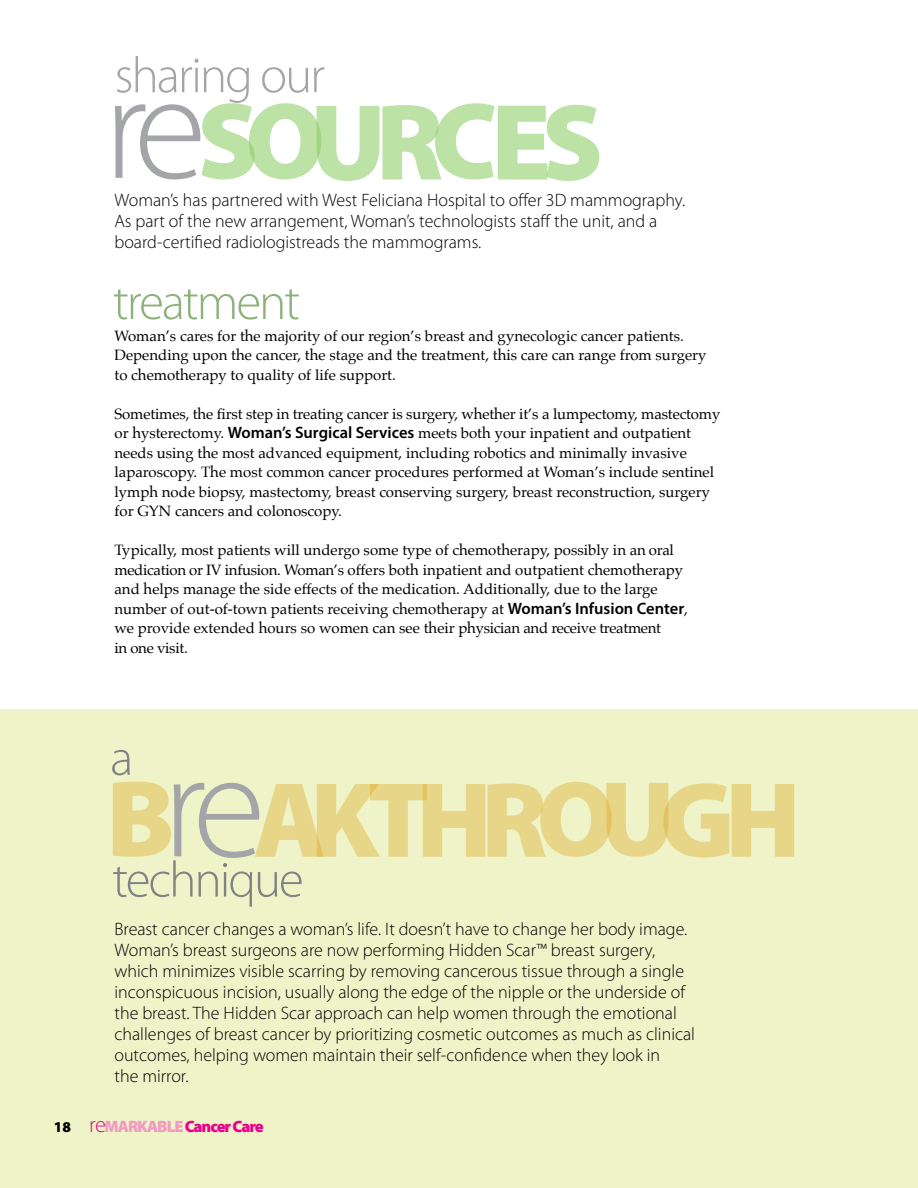
<style>
.page{position:relative;width:918px;height:1188px;background:#fff}
.page>*{position:absolute;margin:0;border:0;box-sizing:border-box;transform-origin:0 0}
.t1{font:300 51px "Myriad Pro";letter-spacing:-.04em;color:#808285}
.t2{font:300 51px "Myriad Pro";letter-spacing:-.04em;color:#a3a5a8}
.t3{font:300 51px "Myriad Pro";letter-spacing:-.04em;color:#8bb278}
.t4{font:300 18px/21px "Myriad Pro";color:#000}
.t5{font:900 16.5px "Myriad Pro";letter-spacing:-.06em;color:#ec008c}
.t6{font:15px/19.5px "Palatino";color:#000}
.s1{font-family:"Myriad Pro";font-weight:600;font-size:16.5px}
.s2{font-size:15px;color:#000}
.s3{font-weight:300;font-size:22.5px}
.s4{color:#f49ac2}
</style>
<div class="page">
<div style="left:0;top:710px;width:918px;height:478px;background:#eef3c8"></div>
<svg style="left:113px;top:782px;width:681px;height:76px"></svg>
<hr style="left:917px;top:0;width:1px;height:349px;background:#e3f3ef">
<svg style="left:115px;top:103px;width:484px;height:78px"></svg>
<h1 class="t2" style="left:114px;top:45px;width:212px">sharing our</h1>
<p class="t4" style="left:114px;top:189px;width:572px">Woman’s has partnered with West Feliciana Hospital to offer 3D mammography.<br>As part of the new arrangement, Woman’s technologists staff the unit, and a board-certified radiologistreads the mammograms.</p>
<h1 class="t3" style="left:113px;top:271px;width:189px">treatment</h1>
<p class="t6" style="left:114px;top:326px;width:593px">Woman’s cares for the majority of our region’s breast and gynecologic cancer patients.<br>Depending upon the cancer, the stage and the treatment, this care can range from surgery to chemotherapy to quality of life support.</p>
<p class="t6" style="left:114px;top:404px;width:607px">Sometimes, the first step in treating cancer is surgery, whether it’s a lumpectomy, mastectomy or hysterectomy. <span class="s1">Woman’s Surgical Services</span> meets both your inpatient and outpatient needs using the most advanced equipment, including robotics and minimally invasive laparoscopy. The most common cancer procedures performed at Woman’s include sentinel lymph node biopsy, mastectomy, breast conserving surgery, breast reconstruction, surgery for GYN cancers and colonoscopy.</p>
<p class="t6" style="left:114px;top:540px;width:575px">Typically, most patients will undergo some type of chemotherapy, possibly in an oral medication or IV infusion. Woman’s offers both inpatient and outpatient chemotherapy and helps manage the side effects of the medication. Additionally, due to the large number of out-of-town patients receiving chemotherapy at <span class="s1">Woman’s Infusion Center</span>, we provide extended hours so women can see their physician and receive treatment<br>in one visit.</p>
<h1 class="t1" style="left:110px;top:727px;width:25px">a</h1>
<h1 class="t1" style="left:112px;top:849px;width:193px">technique</h1>
<p class="t4" style="left:114px;top:918px;width:582px">Breast cancer changes a woman’s life. It doesn’t have to change her body image.<br>Woman’s breast surgeons are now performing Hidden Scar™ breast surgery, which minimizes visible scarring by removing cancerous tissue through a single inconspicuous incision, usually along the edge of the nipple or the underside of the breast. The Hidden Scar approach can help women through the emotional challenges of breast cancer by prioritizing cosmetic outcomes as much as clinical outcomes, helping women maintain their self-confidence when they look in<br>the mirror.</p>
<p class="t5" style="left:54px;top:1116px;width:211px"><span class="s2">18</span> <span class="s3">re</span><span class="s4">MARKABLE</span> Cancer Care</p>
</div>
